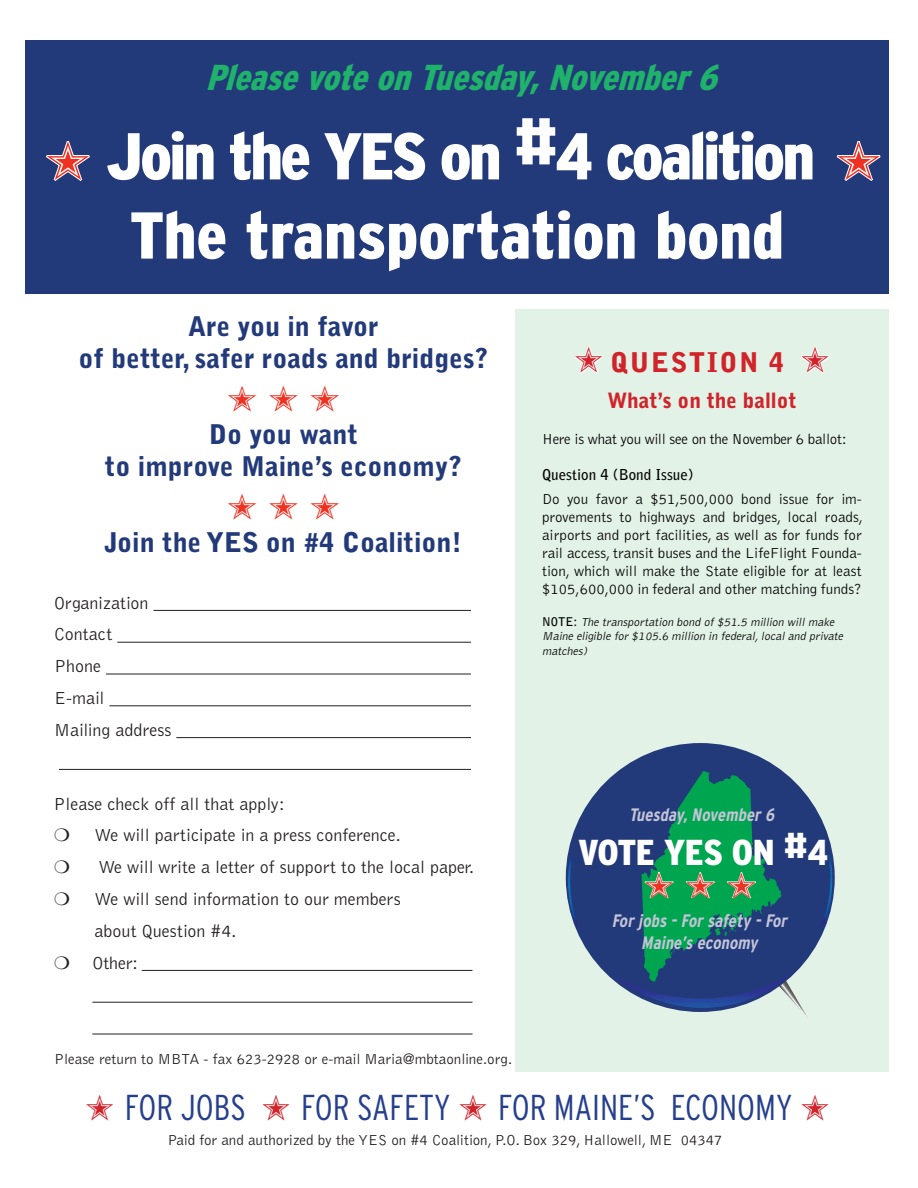
<style>
.page{position:relative;width:918px;height:1188px;background:#fff}
.page>*{position:absolute;margin:0;border:0;box-sizing:border-box;transform-origin:0 0}
.t1{font:900 condensed 66px/79.2px "Interstate";letter-spacing:-.02em;color:#fff;text-align:center;scale:1.05 1}
.t2{font:300 condensed 36px "Interstate";color:#253f8e}
.t3{font:italic 900 condensed 36px "Interstate";color:#1eb26a}
.t4{font:900 condensed 36px "Interstate";color:#fff;scale:1.05 1}
.t5{font:900 27px/32.4px "Bell Gothic";color:#233a7a;text-align:center}
.t6{font:900 27px "Bell Gothic";letter-spacing:.06em;color:#d1232a}
.t7{font:900 21px "Bell Gothic";color:#d1232a}
.t8{font:300 18px/31.8px "Bell Gothic";color:#231f20}
.t9{font:italic 700 condensed 18px/21.6px "Interstate";color:#c5c4d9;text-align:center}
.t10{font:300 15px/18px "Bell Gothic";letter-spacing:-.02em;color:#040503;text-align:justify}
.t11{font:300 15px "Bell Gothic";color:#231f20}
.t12{font:700 15px "Bell Gothic";color:#040503}
.t13{font:italic 300 12px/14.4px "Bell Gothic";color:#040503}
.s1{font-weight:700;font-style:normal}
</style>
<div class="page">
<div style="left:25px;top:40px;width:864px;height:254px;background:#233a7a"></div>
<hr style="left:154px;top:610px;width:317px;height:1px;background:#231f20">
<hr style="left:117px;top:642px;width:354px;height:1px;background:#231f20">
<hr style="left:106px;top:674px;width:365px;height:1px;background:#231f20">
<hr style="left:109px;top:705px;width:362px;height:1px;background:#231f20">
<hr style="left:176px;top:737px;width:295px;height:1px;background:#231f20">
<hr style="left:59px;top:769px;width:412px;height:1px;background:#231f20">
<hr style="left:142px;top:970px;width:330px;height:1px;background:#231f20">
<hr style="left:92px;top:1002px;width:381px;height:1px;background:#231f20">
<hr style="left:92px;top:1034px;width:381px;height:1px;background:#231f20">
<div style="left:515px;top:309px;width:374px;height:762px;background:#e3f2e7"></div>
<div style="left:566px;top:743px;width:269px;height:269px;background:#223a79;border-radius:50%"></div>
<svg style="left:820px;top:852px;width:15px;height:76px"></svg>
<svg style="left:565px;top:856px;width:12px;height:73px"></svg>
<svg style="left:46px;top:141px;width:44px;height:40px"></svg>
<svg style="left:836px;top:141px;width:45px;height:40px"></svg>
<svg style="left:575px;top:346px;width:28px;height:27px"></svg>
<svg style="left:801px;top:346px;width:28px;height:27px"></svg>
<svg style="left:609px;top:771px;width:199px;height:245px"></svg>
<h2 class="t3" style="left:206px;top:57px;width:523px">PleasevoteonTuesday,November6</h2>
<h1 class="t1" style="left:106px;top:116px;width:677px">Join the YES on #4 coalition<br>The transportation bond</h1>
<h3 class="t5" style="left:79px;top:310px;width:411px">Are you in favor<br>of better, safer roads and bridges?</h3>
<h3 class="t5" style="left:105px;top:418px;width:359px">Do you want<br>to improve Maine’s economy?</h3>
<h3 class="t5" style="left:105px;top:526px;width:359px">Join the YES on #4 Coalition!</h3>
<p class="t8" style="left:54px;top:587px;width:119px">Organization<br>Contact<br>Phone<br>E-mail<br>Mailing address</p>
<p class="t8" style="left:53px;top:788px;width:233px">Please check off all that apply:</p>
<p class="t8" style="left:94px;top:820px;width:308px">We will participate in a press conference.</p>
<p class="t8" style="left:98px;top:852px;width:377px">We will write a letter of support to the local paper.</p>
<p class="t8" style="left:94px;top:884px;width:308px">We will send information to our members</p>
<p class="t8" style="left:94px;top:915px;width:143px">about Question #4.</p>
<p class="t8" style="left:92px;top:947px;width:47px">Other:</p>
<h3 class="t6" style="left:610px;top:347px;width:176px">Question 4</h3>
<h3 class="t7" style="left:607px;top:388px;width:191px">What’s on the ballot</h3>
<p class="t10" style="left:542px;top:431px;width:306px">Here is what you will see on the November 6 ballot:</p>
<p class="t12" style="left:542px;top:466px;width:153px">Question 4 (Bond Issue)</p>
<p class="t10" style="left:542px;top:490px;width:322px">Do you favor a $51,500,000 bond issue for im&shy;provements to highways and bridges, local roads, airports and port facilities, as well as for funds for rail access, transit buses and the LifeFlight Founda&shy;tion, which will make the State eligible for at least $105,600,000 in federal and other matching funds?</p>
<p class="t13" style="left:542px;top:615px;width:305px"><span class="s1">N O T E :</span> The transportation bond of $51.5 million will make<br>Maine eligible for $105.6 million in federal,local and private matches)</p>
<p class="t9" style="left:629px;top:804px;width:150px">Tuesday,November 6</p>
<h2 class="t4" style="left:578px;top:832px;width:240px">Vote YES on #4</h2>
<p class="t9" style="left:612px;top:910px;width:180px">For jobs -For safety -For<br>Maine’s economy</p>
<p class="t11" style="left:54px;top:1051px;width:460px">Please return to MBTA - fax 623-2928 or e-mail Maria@mbtaonline.org.</p>
<h2 class="t2" style="left:125px;top:1087px;width:123px">FOR JOBS</h2>
<h2 class="t2" style="left:301px;top:1087px;width:151px">FOR SAFETY</h2>
<h2 class="t2" style="left:498px;top:1087px;width:296px">FOR MAINE’S ECONOMY</h2>
<p class="t11" style="left:167px;top:1132px;width:557px">Paid for and authorized by the YES on #4 Coalition, P.O. Box 329, Hallowell, ME 04347</p>
</div>
